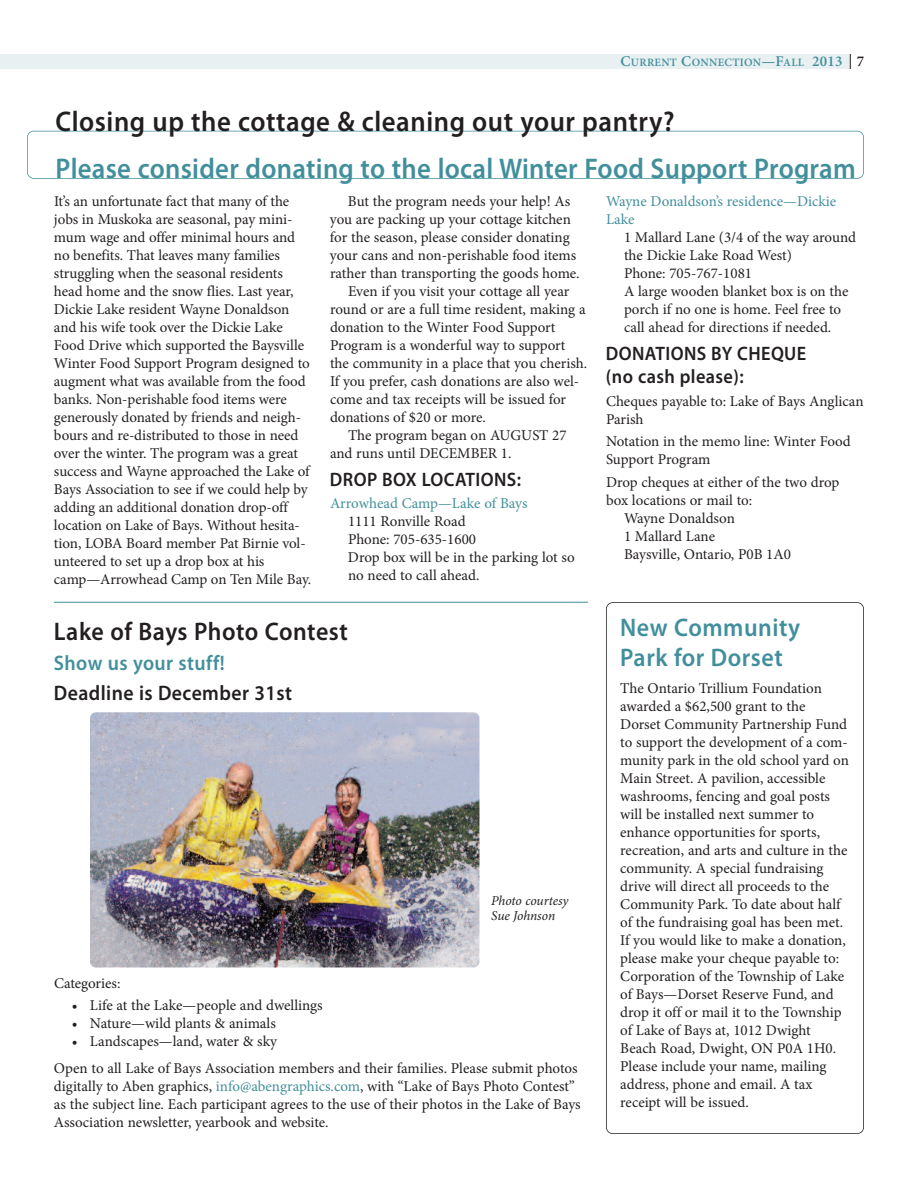
<style>
.page{position:relative;width:918px;height:1188px;background:#fff}
.page>*{position:absolute;margin:0;border:0;box-sizing:border-box;transform-origin:0 0}
.t1{font:600 28.5px "Myriad Pro";letter-spacing:.01em;color:#428f9c;scale:.94 1}
.t2{font:600 28.5px "Myriad Pro";letter-spacing:.02em;color:#231f20;scale:.94 1}
.t3{font:600 25.5px/30.6px "Myriad Pro";letter-spacing:.02em;color:#428f9c;scale:.94 1}
.t4{font:600 25.5px "Myriad Pro";letter-spacing:.02em;color:#231f20;scale:.94 1}
.t5{font:600 21px "Myriad Pro";letter-spacing:.02em;color:#231f20;scale:.94 1}
.t6{font:600 21px "Myriad Pro";letter-spacing:.02em;color:#428f9c;scale:.94 1}
.t7{font:600 19.5px/23.4px "Myriad Pro";letter-spacing:.02em;color:#231f20;scale:.94 1}
.t8{font:15px/18px "Minion Pro";letter-spacing:-.005em;color:#231f20}
.t9{font:15px/18px "Minion Pro";color:#428f9c}
.t10{font:italic 13.5px/15px "Minion Pro";letter-spacing:-.01em;color:#231f20}
.t11{font:600 11.25px "Minion Pro";letter-spacing:.025em;color:#428f9c}
.s1{font-size:15px}
.s2{font-size:15px;color:#231f20}
.s3{color:#428f9c}
</style>
<div class="page">
<div style="left:0;top:54px;width:850px;height:15px;background:#e8f0f2"></div>
<svg style="left:850px;top:54px;width:1px;height:15px"></svg>
<div style="left:27px;top:131px;width:837px;height:48px;border:2px solid #428f9c;border-radius:7px"></div>
<img style="left:90px;top:712px;width:389px;height:256px;border-radius:6px">
<div style="left:606px;top:602px;width:258px;height:532px;border:2px solid #231f20;border-radius:7px"></div>
<hr style="left:54px;top:602px;width:534px;height:1px;background:#428f9c">
<p class="t11" style="left:621px;top:59px;width:245px"><span class="s1">C</span>URRENT <span class="s1">C</span>ONNECTION<span class="s1">—F</span>ALL <span class="s1">2013</span> <span class="s2">7</span></p>
<h1 class="t2" style="left:55px;top:111px;width:660px">Closing up the cottage &amp; cleaning out your pantry?</h1>
<h1 class="t1" style="left:55px;top:158px;width:853px">Please consider donating to the local Winter Food Support Program</h1>
<p class="t9" style="left:606px;top:193px;width:232px">Wayne Donaldson’s residence—Dickie<br>Lake</p>
<p class="t8" style="left:624px;top:229px;width:234px">1 Mallard Lane (3/4 of the way around the Dickie Lake Road West)<br>Phone: 705-767-1081<br>A large wooden blanket box is on the porch if no one is home. Feel free to call ahead for directions if needed.</p>
<h3 class="t7" style="left:606px;top:343px;width:215px">DONATIONS BY CHEQUE (no cash please):</h3>
<p class="t8" style="left:606px;top:393px;width:259px">Cheques payable to: Lake of Bays Anglican<br>Parish</p>
<p class="t8" style="left:606px;top:434px;width:246px">Notation in the memo line: Winter Food<br>Support Program</p>
<p class="t8" style="left:606px;top:474px;width:235px">Drop cheques at either of the two drop</p>
<p class="t8" style="left:606px;top:492px;width:148px">box locations or mail to:</p>
<p class="t8" style="left:624px;top:510px;width:112px">Wayne Donaldson</p>
<p class="t8" style="left:624px;top:528px;width:93px">1 Mallard Lane</p>
<p class="t8" style="left:624px;top:546px;width:169px">Baysville, Ontario, P0B 1A0</p>
<p class="t8" style="left:54px;top:193px;width:259px">It’s an unfortunate fact that many of the jobs in Muskoka are seasonal, pay mini&shy;mum wage and offer minimal hours and no benefits. That leaves many families struggling when the seasonal residents head home and the snow flies. Last year, Dickie Lake resident Wayne Donaldson and his wife took over the Dickie Lake Food Drive which supported the Baysville Winter Food Support Program designed to augment what was available from the food banks. Non-perishable food items were generously donated by friends and neigh&shy;bours and re-distributed to those in need over the winter. The program was a great success and Wayne approached the Lake of Bays Association to see if we could help by adding an additional donation drop-off location on Lake of Bays. Without hesita&shy;tion, LOBA Board member Pat Birnie vol&shy;unteered to set up a drop box at his camp—Arrowhead Camp on Ten Mile Bay.</p>
<p class="t8" style="left:348px;top:193px;width:224px">But the program needs your help! As</p>
<p class="t8" style="left:330px;top:211px;width:242px">you are packing up your cottage kitchen</p>
<p class="t8" style="left:330px;top:229px;width:241px">for the season, please consider donating</p>
<p class="t8" style="left:330px;top:247px;width:248px">your cans and non-perishable food items</p>
<p class="t8" style="left:330px;top:265px;width:251px">rather than transporting the goods home.</p>
<p class="t8" style="left:348px;top:283px;width:223px">Even if you visit your cottage all year</p>
<p class="t8" style="left:330px;top:301px;width:257px">round or are a full time resident, making a</p>
<p class="t8" style="left:330px;top:319px;width:227px">donation to the Winter Food Support</p>
<p class="t8" style="left:330px;top:337px;width:237px">Program is a wonderful way to support</p>
<p class="t8" style="left:330px;top:355px;width:259px">the community in a place that you cherish.</p>
<p class="t8" style="left:330px;top:373px;width:251px">If you prefer, cash donations are also wel-</p>
<p class="t8" style="left:330px;top:391px;width:238px">come and tax receipts will be issued for</p>
<p class="t8" style="left:330px;top:409px;width:157px">donations of $20 or more.</p>
<p class="t8" style="left:348px;top:427px;width:220px">The program began on AUGUST 27</p>
<p class="t8" style="left:330px;top:445px;width:183px">and runs until DECEMBER 1.</p>
<h3 class="t7" style="left:330px;top:469px;width:205px">DROP BOX LOCATIONS:</h3>
<p class="t9" style="left:330px;top:496px;width:199px">Arrowhead Camp—Lake of Bays</p>
<p class="t8" style="left:348px;top:514px;width:228px">1111 Ronville Road<br>Phone: 705-635-1600<br>Drop box will be in the parking lot so no need to call ahead.</p>
<h2 class="t4" style="left:54px;top:621px;width:314px">Lake of Bays Photo Contest</h2>
<h3 class="t6" style="left:54px;top:655px;width:183px">Show us your stuff!</h3>
<h3 class="t5" style="left:54px;top:685px;width:255px">Deadline is December 31st</h3>
<p class="t10" style="left:491px;top:894px;width:79px">Photo courtesy<br>Sue Johnson</p>
<p class="t8" style="left:54px;top:975px;width:68px">Categories:</p>
<p class="t8" style="left:72px;top:998px;width:252px">• Life at the Lake—people and dwellings</p>
<p class="t8" style="left:72px;top:1016px;width:205px">• Nature—wild plants &amp; animals</p>
<p class="t8" style="left:54px;top:1029px;width:525px;line-height:27px;text-indent:18px">• Landscapes—land, water &amp; sky<br>Open to all Lake of Bays Association members and their families. Please submit photos</p>
<p class="t8" style="left:54px;top:1079px;width:528px">digitally to Aben graphics, <span class="s3">info@abengraphics.com</span>, with “Lake of Bays Photo Contest” as the subject line. Each participant agrees to the use of their photos in the Lake of Bays<br>Association newsletter, yearbook and website.</p>
<h2 class="t3" style="left:620px;top:614px;width:193px">New Community<br>Park for Dorset</h2>
<p class="t8" style="left:620px;top:681px;width:230px">The Ontario Trillium Foundation awarded a $62,500 grant to the Dorset Community Partnership Fund to support the development of a com&shy;munity park in the old school yard on Main Street. A pavilion, accessible washrooms, fencing and goal posts will be installed next summer to enhance opportunities for sports, recreation, and arts and culture in the community. A special fundraising drive will direct all proceeds to the Community Park. To date about half of the fundraising goal has been met.<br>If you would like to make a donation, please make your cheque payable to:<br>Corporation of the Township of Lake of Bays—Dorset Reserve Fund, and drop it off or mail it to the Township of Lake of Bays at, 1012 Dwight Beach Road, Dwight, ON P0A 1H0.<br>Please include your name, mailing address, phone and email. A tax receipt will be issued.</p>
</div>
